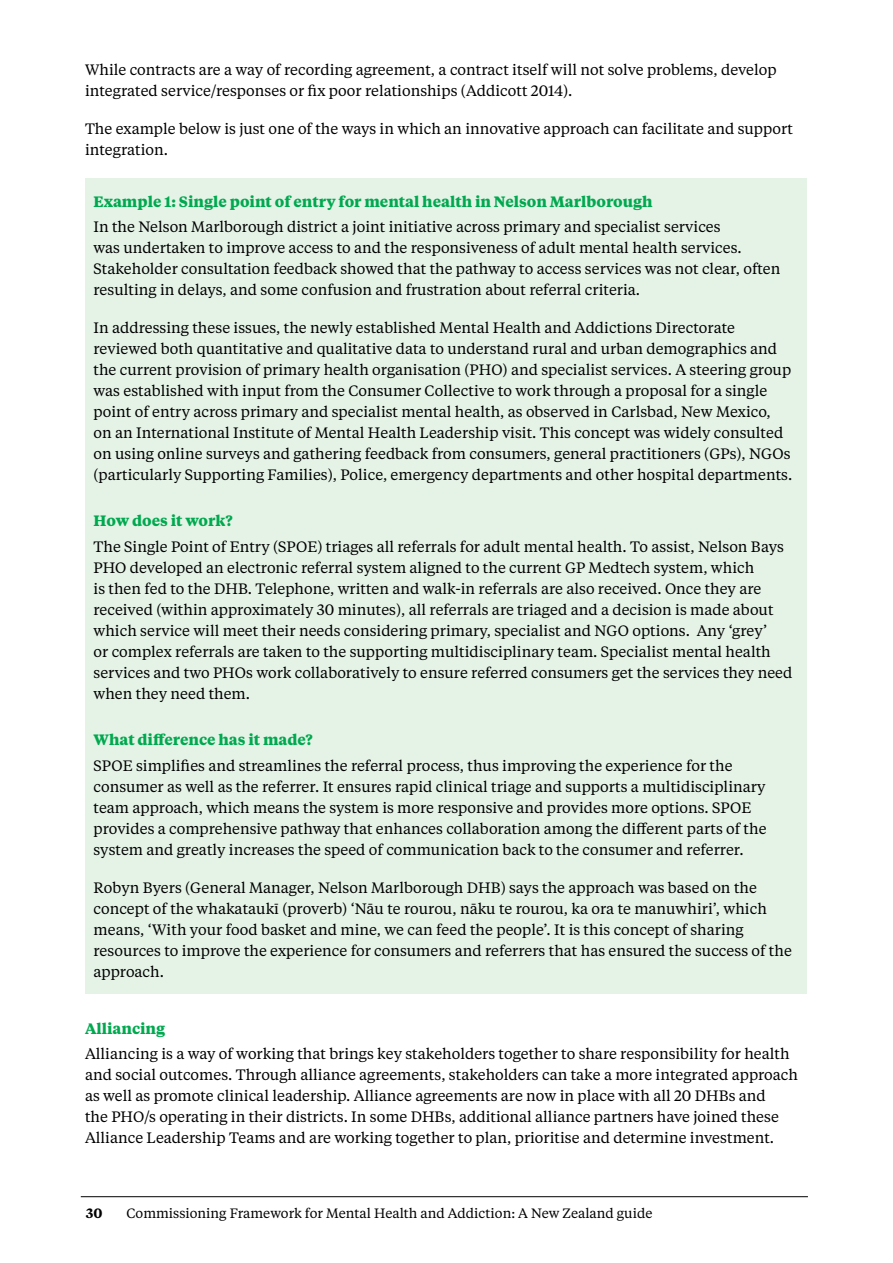
<style>
.page{position:relative;width:893px;height:1263px;background:#fff}
.page>*{position:absolute;margin:0;border:0;box-sizing:border-box;transform-origin:0 0}
.Body_text{font:15px/21px "Tiempos Text";color:#000}
.Head_3{font:700 15px "Tiempos Text";color:#00a94f}
.t1{font:13.5px "Tiempos Text";color:#000}
.t2{font:600 13.5px "Tiempos Text";color:#000}
</style>
<div class="page">
<hr style="left:81px;top:1196px;width:727px;height:1px;background:#000">
<div style="left:85px;top:178px;width:721px;height:815px;background:#e5f3e7"></div>
<p class="Body_text" style="left:85px;top:59px;width:693px">While contracts are a way of recording agreement, a contract itself will not solve problems, develop integrated service/responses or fix poor relationships (Addicott 2014).</p>
<p class="Body_text" style="left:85px;top:118px;width:709px">The example below is just one of the ways in which an innovative approach can facilitate and support integration.</p>
<p class="Head_3" style="left:94px;top:191px;width:560px">Example 1: Single point of entry for mental health in Nelson Marlborough</p>
<p class="Body_text" style="left:94px;top:215px;width:688px">In the Nelson Marlborough district a joint initiative across primary and specialist services<br>was undertaken to improve access to and the responsiveness of adult mental health services.<br>Stakeholder consultation feedback showed that the pathway to access services was not clear, often resulting in delays, and some confusion and frustration about referral criteria.</p>
<p class="Body_text" style="left:94px;top:316px;width:700px">In addressing these issues, the newly established Mental Health and Addictions Directorate reviewed both quantitative and qualitative data to understand rural and urban demographics and the current provision of primary health organisation (PHO) and specialist services. A steering group was established with input from the Consumer Collective to work through a proposal for a single point of entry across primary and specialist mental health, as observed in Carlsbad, New Mexico, on an International Institute of Mental Health Leadership visit. This concept was widely consulted on using online surveys and gathering feedback from consumers, general practitioners (GPs), NGOs (particularly Supporting Families), Police, emergency departments and other hospital departments.</p>
<p class="Head_3" style="left:94px;top:510px;width:140px">How does it work?</p>
<p class="Body_text" style="left:94px;top:535px;width:700px">The Single Point of Entry (SPOE) triages all referrals for adult mental health. To assist, Nelson Bays PHO developed an electronic referral system aligned to the current GP Medtech system, which<br>is then fed to the DHB. Telephone, written and walk-in referrals are also received. Once they are received (within approximately 30 minutes), all referrals are triaged and a decision is made about which service will meet their needs considering primary, specialist and NGO options. Any ‘grey’<br>or complex referrals are taken to the supporting multidisciplinary team. Specialist mental health services and two PHOs work collaboratively to ensure referred consumers get the services they need when they need them.</p>
<p class="Head_3" style="left:94px;top:729px;width:221px">What difference has it made?</p>
<p class="Body_text" style="left:94px;top:754px;width:674px">SPOE simplifies and streamlines the referral process, thus improving the experience for the consumer as well as the referrer. It ensures rapid clinical triage and supports a multidisciplinary team approach, which means the system is more responsive and provides more options. SPOE provides a comprehensive pathway that enhances collaboration among the different parts of the system and greatly increases the speed of communication back to the consumer and referrer.</p>
<p class="Body_text" style="left:94px;top:876px;width:700px">Robyn Byers (General Manager, Nelson Marlborough DHB) says the approach was based on the concept of the whakataukī (proverb) ‘Nāu te rourou, nāku te rourou, ka ora te manuwhiri’, which means, ‘With your food basket and mine, we can feed the people’. It is this concept of sharing resources to improve the experience for consumers and referrers that has ensured the success of the approach.</p>
<p class="Head_3" style="left:85px;top:1018px;width:82px">Alliancing</p>
<p class="Body_text" style="left:85px;top:1043px;width:714px">Alliancing is a way of working that brings key stakeholders together to share responsibility for health and social outcomes. Through alliance agreements, stakeholders can take a more integrated approach as well as promote clinical leadership. Alliance agreements are now in place with all 20 DHBs and<br>the PHO/s operating in their districts. In some DHBs, additional alliance partners have joined these Alliance Leadership Teams and are working together to plan, prioritise and determine investment.</p>
<p class="t2" style="left:86px;top:1204px;width:18px">30</p>
<p class="t1" style="left:126px;top:1204px;width:528px">Commissioning Framework for Mental Health and Addiction: A New Zealand guide</p>
</div>
